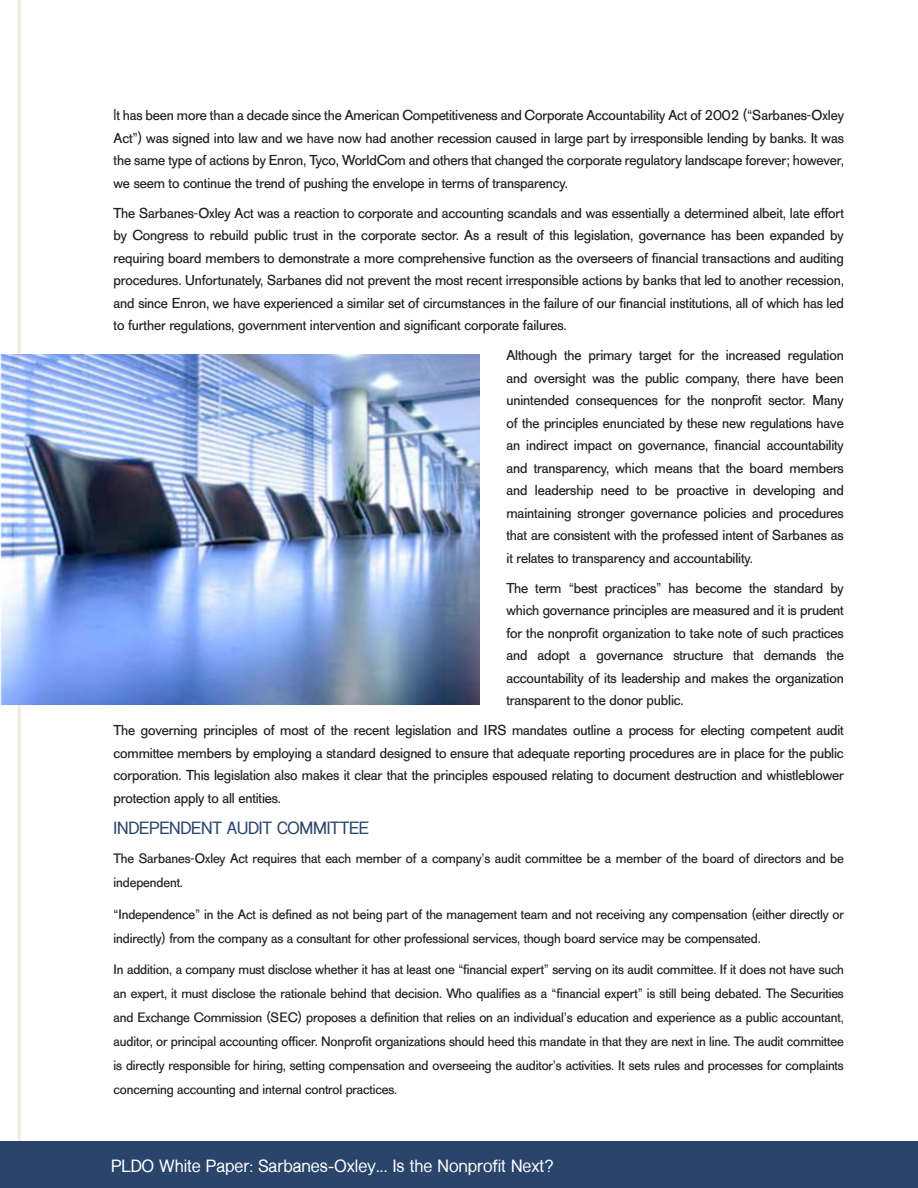
<style>
.page{position:relative;width:918px;height:1188px;background:#fff}
.page>*{position:absolute;margin:0;border:0;box-sizing:border-box;transform-origin:0 0}
.t1{font:700 16.5px "Shree Dev 0714";color:#fff}
.t2{font:700 16.5px "Shree Dev 0714";letter-spacing:-.01em;color:#29456b}
.t3{font:14.25px/22.5px "AG Old Face";letter-spacing:-.01em;color:#231f20;text-align:justify}
.t4{font:13.5px/24px "AG Old Face";letter-spacing:-.01em;color:#231f20}
.s1{font-family:"News Gothic Std"}
</style>
<div class="page">
<hr style="left:18px;top:0;width:3px;height:1188px;background:#dbb892">
<div style="left:0;top:1142px;width:918px;height:46px;background:#29456b"></div>
<img style="left:0;top:354px;width:480px;height:350px">
<p class="t3" style="left:114px;top:104px;width:732px"><span class="s1">I</span>t has been more than a decade since the American Competitiveness and Corporate Accountability Act of 2002 (“Sarbanes-Oxley Act”) was signed into law and we have now had another recession caused in large part by irresponsible lending by banks. It was the same type of actions by Enron, Tyco, WorldCom and others that changed the corporate regulatory landscape forever; however, we seem to continue the trend of pushing the envelope in terms of transparency.</p>
<p class="t3" style="left:114px;top:202px;width:732px">The Sarbanes-Oxley Act was a reaction to corporate and accounting scandals and was essentially a determined albeit, late effort by Congress to rebuild public trust in the corporate sector. As a result of this legislation, governance has been expanded by requiring board members to demonstrate a more comprehensive function as the overseers of financial transactions and auditing procedures. Unfortunately, Sarbanes did not prevent the most recent irresponsible actions by banks that led to another recession, and since Enron, we have experienced a similar set of circumstances in the failure of our financial institutions, all of which has led to further regulations, government intervention and significant corporate failures.</p>
<p class="t3" style="left:507px;top:344px;width:339px">Although the primary target for the increased regulation and oversight was the public company, there have been unintended consequences for the nonprofit sector. Many of the principles enunciated by these new regulations have an indirect impact on governance, financial accountability and transparency, which means that the board members and leadership need to be proactive in developing and maintaining stronger governance policies and procedures that are consistent with the professed intent of Sarbanes as it relates to transparency and accountability.</p>
<p class="t3" style="left:507px;top:577px;width:339px">The term “best practices” has become the standard by which governance principles are measured and it is prudent for the nonprofit organization to take note of such practices and adopt a governance structure that demands the accountability of its leadership and makes the organization transparent to the donor public.</p>
<p class="t3" style="left:114px;top:719px;width:732px">The governing principles of most of the recent legislation and IRS mandates outline a process for electing competent audit committee members by employing a standard designed to ensure that adequate reporting procedures are in place for the public corporation. This legislation also makes it clear that the principles espoused relating to document destruction and whistleblower protection apply to all entities.</p>
<p class="t2" style="left:114px;top:819px;width:257px">INDEPENDENT AUDIT COMMITTEE</p>
<p class="t4" style="left:114px;top:847px;width:732px">The Sarbanes-Oxley Act requires that each member of a company’s audit committee be a member of the board of directors and be independent.</p>
<p class="t4" style="left:114px;top:902px;width:732px">“Independence” in the Act is defined as not being part of the management team and not receiving any compensation (either directly or indirectly) from the company as a consultant for other professional services, though board service may be compensated.</p>
<p class="t4" style="left:114px;top:958px;width:732px;text-align:justify">In addition, a company must disclose whether it has at least one “financial expert” serving on its audit committee. If it does not have such an expert, it must disclose the rationale behind that decision. Who qualifies as a “financial expert” is still being debated. The Securities and Exchange Commission (SEC) proposes a definition that relies on an individual’s education and experience as a public accountant, auditor, or principal accounting officer. Nonprofit organizations should heed this mandate in that they are next in line. The audit committee is directly responsible for hiring, setting compensation and overseeing the auditor’s activities. It sets rules and processes for complaints concerning accounting and internal control practices.</p>
<p class="t1" style="left:111px;top:1157px;width:444px">PLDO White Paper: Sarbanes-Oxley... Is the Nonprofit Next?</p>
</div>
